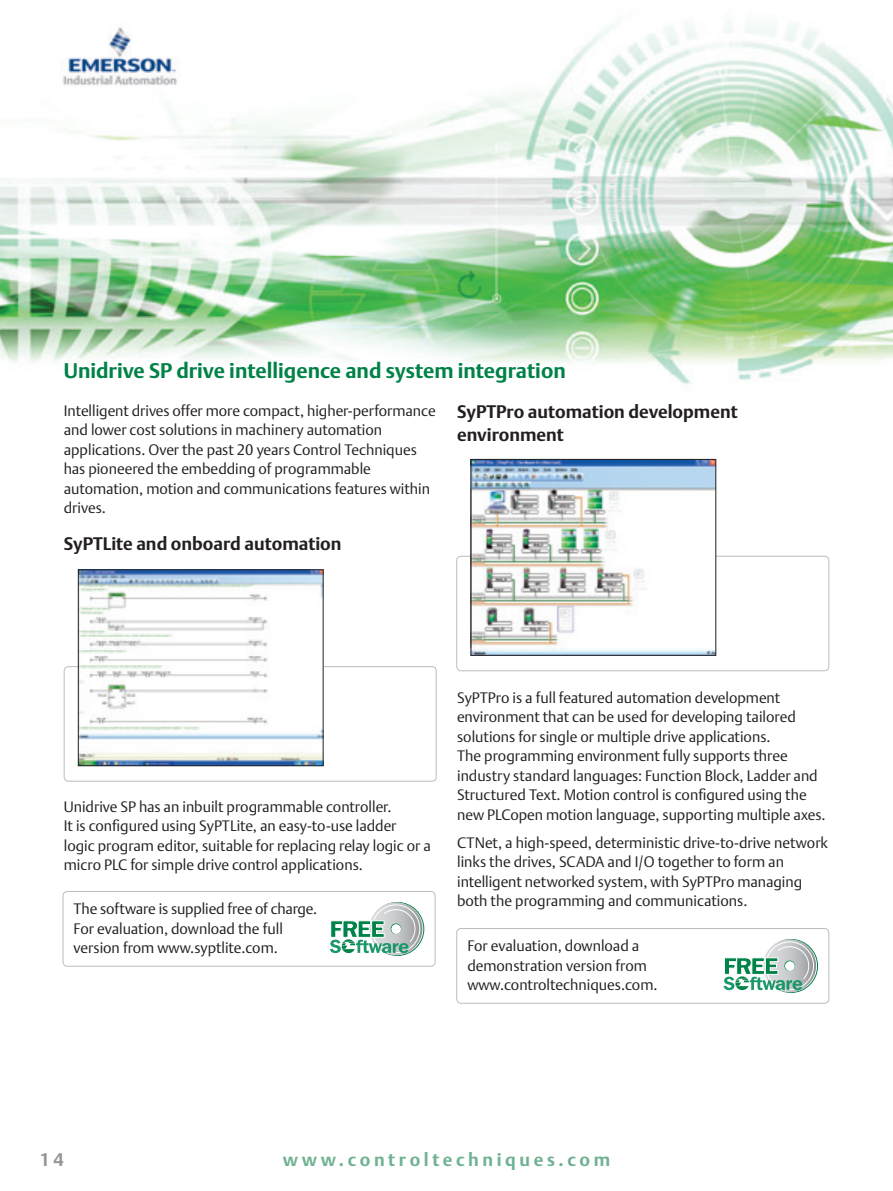
<style>
.page{position:relative;width:893px;height:1191px;background:#fff}
.page>*{position:absolute;margin:0;border:0;box-sizing:border-box;transform-origin:0 0}
.t1{font:700 21px "DTL Argo T";color:#008247}
.t2{font:700 18px/22.5px "DTL Argo T";color:#231f20}
.t3{font:700 18px "DTL Argo T";letter-spacing:.2em;color:#6fb292}
.t4{font:700 18px "DTL Argo T";color:#939598}
.t5{font:15px/19.5px "DTL Argo T Light";color:#231f20}
</style>
<div class="page">
<img style="left:0;top:21px;width:893px;height:364px">
<img style="left:60px;top:22px;width:119px;height:66px">
<svg style="left:368px;top:901px;width:56px;height:55px"></svg>
<svg style="left:369px;top:902px;width:53px;height:53px"></svg>
<div style="left:372px;top:904px;width:48px;height:49px;border:1px solid #fff;border-radius:50%"></div>
<svg style="left:330px;top:909px;width:85px;height:44px"></svg>
<div style="left:63px;top:891px;width:372px;height:75px;border:1px solid #bcbdc0;border-radius:4px"></div>
<div style="left:64px;top:666px;width:373px;height:115px;border:1px solid #bcbdc0;border-radius:4px"></div>
<img style="left:80px;top:572px;width:241px;height:192px">
<div style="left:78px;top:570px;width:245px;height:196px;border:1px solid #231f20"></div>
<div style="left:456px;top:556px;width:373px;height:115px;border:1px solid #bcbdc0;border-radius:4px"></div>
<img style="left:473px;top:461px;width:241px;height:192px">
<div style="left:471px;top:459px;width:245px;height:196px;border:1px solid #231f20"></div>
<svg style="left:763px;top:939px;width:53px;height:53px"></svg>
<div style="left:765px;top:941px;width:49px;height:49px;border:1px solid #fff;border-radius:50%"></div>
<svg style="left:723px;top:946px;width:86px;height:44px"></svg>
<div style="left:456px;top:928px;width:373px;height:75px;border:1px solid #bcbdc0;border-radius:4px"></div>
<h1 class="t1" style="left:64px;top:358px;width:503px">Unidrive SP drive intelligence and system integration</h1>
<p class="t5" style="left:64px;top:400px;width:374px">Intelligent drives offer more compact, higher-performance and lower cost solutions in machinery automation applications. Over the past 20 years Control Techniques has pioneered the embedding of programmable automation, motion and communications features within drives.</p>
<p class="t2" style="left:64px;top:532px;width:279px">SyPTLite and onboard automation</p>
<p class="t2" style="left:457px;top:400px;width:282px">SyPTPro automation development environment</p>
<p class="t5" style="left:64px;top:796px;width:369px">Unidrive SP has an inbuilt programmable controller.<br>It is configured using SyPTLite, an easy-to-use ladder logic program editor, suitable for replacing relay logic or a micro PLC for simple drive control applications.</p>
<p class="t5" style="left:74px;top:899px;width:245px">The software is supplied free of charge.<br>For evaluation, download the full version from www.syptlite.com.</p>
<p class="t5" style="left:457px;top:687px;width:370px">SyPTPro is a full featured automation development environment that can be used for developing tailored solutions for single or multiple drive applications.<br>The programming environment fully supports three industry standard languages: Function Block, Ladder and Structured Text. Motion control is configured using the new PLCopen motion language, supporting multiple axes.</p>
<p class="t5" style="left:457px;top:832px;width:372px">CTNet, a high-speed, deterministic drive-to-drive network links the drives, SCADA and I/O together to form an intelligent networked system, with SyPTPro managing both the programming and communications.</p>
<p class="t5" style="left:467px;top:936px;width:192px">For evaluation, download a demonstration version from www.controltechniques.com.</p>
<p class="t4" style="left:40px;top:1149px;width:26px">14</p>
<p class="t3" style="left:283px;top:1149px;width:329px">www.controltechniques.com</p>
</div>
